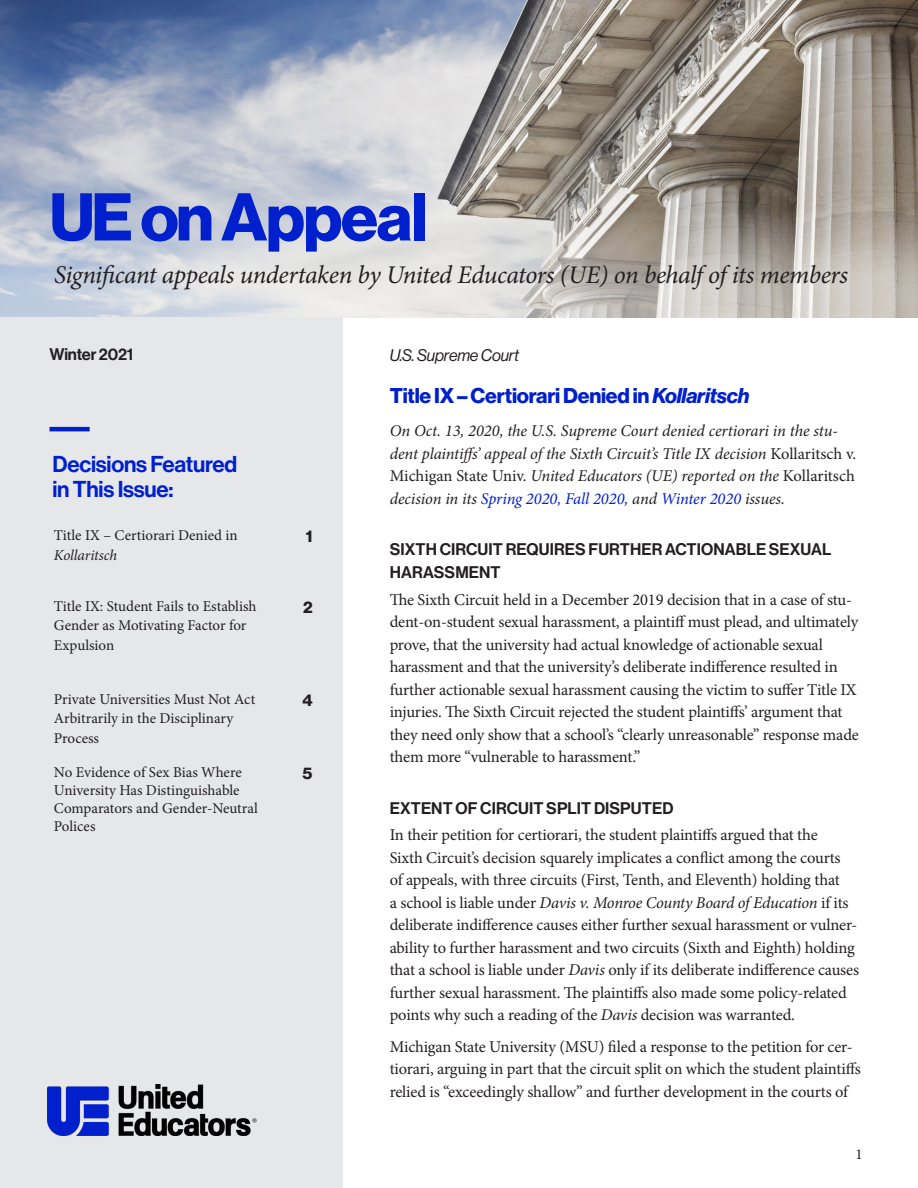
<style>
.page{position:relative;width:918px;height:1188px;background:#fff}
.page>*{position:absolute;margin:0;border:0;box-sizing:border-box;transform-origin:0 0}
.t1{font:66px "N Haas Grotesk DS Pro 75 Bd";letter-spacing:-.02em;color:#0020cd}
.t2{font:italic 25.5px "Minion Pro";letter-spacing:-.02em;color:#231f20}
.t3{font:22.5px/25.5px "N Haas Grotesk DS Pro 65 Md";letter-spacing:-.01em;color:#0020cd}
.t4{font:21px "N Haas Grotesk DS Pro 75 Bd";letter-spacing:-.01em;color:#0020cd}
.t5{font:16.5px/22.5px "Minion Pro";letter-spacing:-.01em;color:#231f20}
.t6{font:italic 16.5px/22.5px "Minion Pro";letter-spacing:-.01em;color:#231f20}
.t7{font:16.5px/22.5px "N Haas Grotesk DS Pro 65 Md";letter-spacing:.005em;color:#231f20}
.t8{font:16.5px "N Haas Grotesk DS Pro 56 It";letter-spacing:-.01em;color:#231f20}
.t9{font:16.5px "N Haas Grotesk DS Pro 75 Bd";color:#231f20}
.t10{font:15px/19.5px "Minion Pro";color:#231f20}
.t11{font:italic 15px "Minion Pro";letter-spacing:-.01em;color:#231f20}
.s1{font-family:"N Haas Grotesk DS Pro 76 Bd It"}
.s2{font-style:normal}
.s3{color:#0020cd}
.s4{font-style:italic}
</style>
<div class="page">
<img style="left:0;top:0;width:918px;height:207px">
<svg style="left:0;top:207px;width:918px;height:111px;background:#cacaca"></svg>
<div style="left:0;top:318px;width:342px;height:870px;background:#e6e7e9"></div>
<img style="left:48px;top:1084px;width:209px;height:52px">
<hr style="left:50px;top:427px;width:40px;height:4px;background:#0020cd">
<h1 class="t1" style="left:50px;top:179px;width:379px">UE on Appeal</h1>
<h2 class="t2" style="left:54px;top:258px;width:796px">Significant appeals undertaken by United Educators (UE) on behalf of its members</h2>
<p class="t7" style="left:50px;top:343px;width:85px">Winter 2021</p>
<h3 class="t3" style="left:52px;top:451px;width:186px">Decisions Featured in This Issue:</h3>
<p class="t10" style="left:54px;top:526px;width:185px">Title IX – Certiorari Denied in</p>
<p class="t11" style="left:54px;top:545px;width:65px">Kollaritsch</p>
<p class="t9" style="left:306px;top:527px;width:8px">1</p>
<p class="t10" style="left:54px;top:596px;width:204px">Title IX: Student Fails to Establish<br>Gender as Motivating Factor for<br>Expulsion</p>
<p class="t9" style="left:303px;top:597px;width:11px">2</p>
<p class="t10" style="left:54px;top:689px;width:203px">Private Universities Must Not Act<br>Arbitrarily in the Disciplinary<br>Process</p>
<p class="t9" style="left:302px;top:690px;width:12px">4</p>
<p class="t10" style="left:54px;top:764px;width:205px;line-height:18px">No Evidence of Sex Bias Where<br>University Has Distinguishable<br>Comparators and Gender-Neutral<br>Polices</p>
<p class="t9" style="left:303px;top:764px;width:11px">5</p>
<p class="t8" style="left:390px;top:346px;width:131px">U.S. Supreme Court</p>
<p class="t4" style="left:390px;top:383px;width:361px">Title IX – Certiorari Denied in <span class="s1">Kollaritsch</span></p>
<p class="t6" style="left:390px;top:420px;width:468px">On Oct. 13, 2020, the U.S. Supreme Court denied certiorari in the stu&shy;dent plaintiffs’ appeal of the Sixth Circuit’s Title IX decision <span class="s2">Kollaritsch v.<br>Michigan State Univ.</span> United Educators (UE) reported on the <span class="s2">Kollaritsch </span>decision in its <span class="s3">Spring 2020, Fall 2020,</span> and <span class="s3">Winter 2020</span> issues.</p>
<p class="t7" style="left:390px;top:539px;width:443px">SIXTH CIRCUIT REQUIRES FURTHER ACTIONABLE SEXUAL<br>HARASSMENT</p>
<p class="t5" style="left:390px;top:588px;width:471px">The Sixth Circuit held in a December 2019 decision that in a case of stu&shy;dent-on-student sexual harassment, a plaintiff must plead, and ultimately prove, that the university had actual knowledge of actionable sexual harassment and that the university’s deliberate indifference resulted in further actionable sexual harassment causing the victim to suffer Title IX injuries. The Sixth Circuit rejected the student plaintiffs’ argument that they need only show that a school’s “clearly unreasonable” response made them more “vulnerable to harassment.”</p>
<p class="t7" style="left:390px;top:797px;width:285px">EXTENT OF CIRCUIT SPLIT DISPUTED</p>
<p class="t5" style="left:390px;top:824px;width:471px">In their petition for certiorari, the student plaintiffs argued that the<br>Sixth Circuit’s decision squarely implicates a conflict among the courts<br>of appeals, with three circuits (First, Tenth, and Eleventh) holding that<br>a school is liable under <span class="s4">Davis v. Monroe County Board of Education</span> if its deliberate indifference causes either further sexual harassment or vulner&shy;ability to further harassment and two circuits (Sixth and Eighth) holding that a school is liable under <span class="s4">Davis</span> only if its deliberate indifference causes further sexual harassment. The plaintiffs also made some policy-related points why such a reading of the <span class="s4">Davis</span> decision was warranted.</p>
<p class="t5" style="left:390px;top:1035px;width:473px">Michigan State University (MSU) filed a response to the petition for cer&shy;tiorari, arguing in part that the circuit split on which the student plaintiffs relied is “exceedingly shallow” and further development in the courts of</p>
<p class="t10" style="left:856px;top:1145px;width:9px">1</p>
</div>
